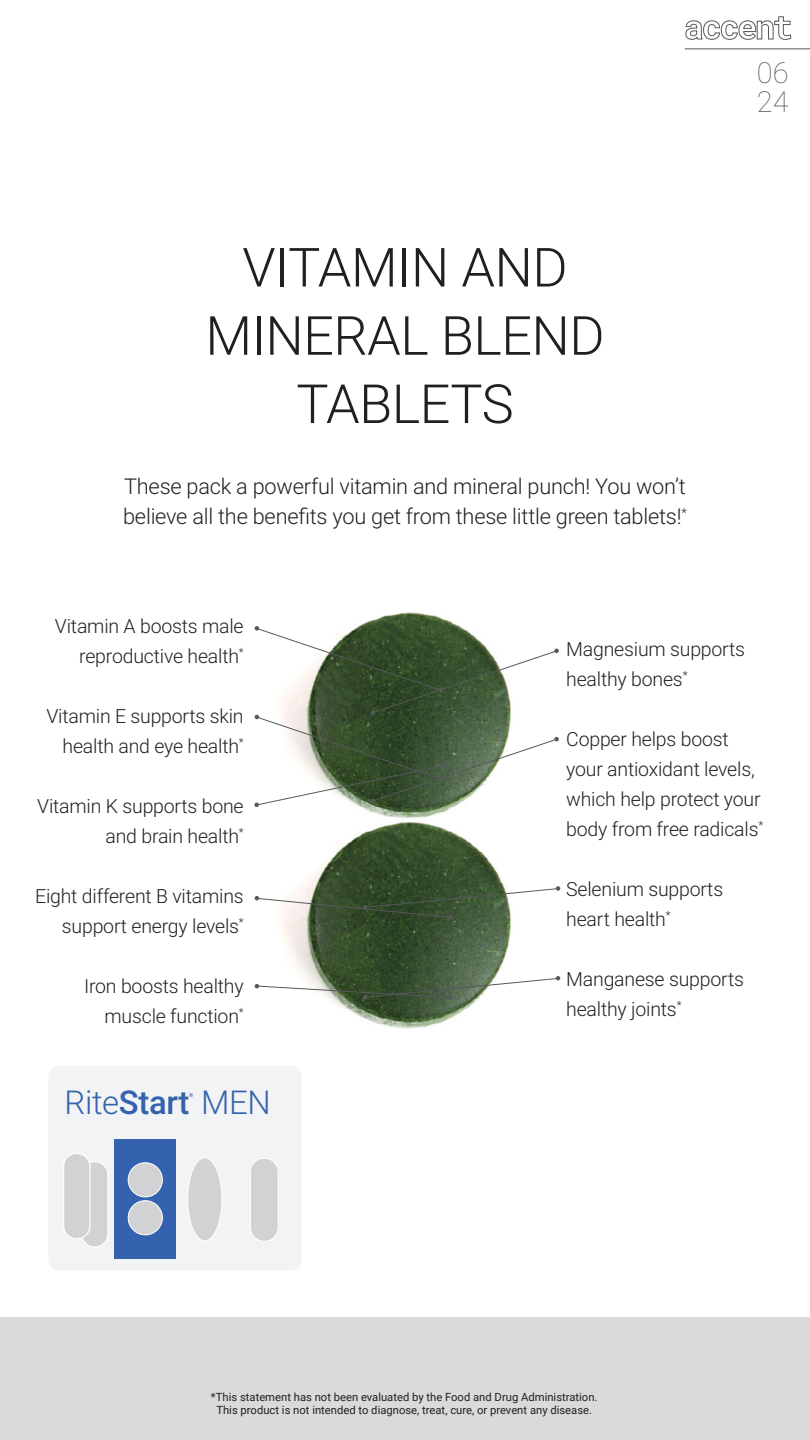
<style>
.page{position:relative;width:810px;height:1440px;background:#fff}
.page>*{position:absolute;margin:0;border:0;box-sizing:border-box;transform-origin:0 0}
.t1{font:300 54px/68.2px "Roboto";letter-spacing:-.01em;color:#231f20;text-align:center}
.t2{font:300 32.85px "Roboto";letter-spacing:-.01em;color:#3562ae}
.t3{font:100 29.03px/29px "Roboto";color:#57585a}
.t4{font:300 21.75px/30px "Roboto";letter-spacing:-.01em;color:#231f20}
.t5{font:300 19.5px/30px "Roboto";letter-spacing:-.01em;color:#231f20;text-align:right}
.t6{font:11.25px/13.5px "Roboto";color:#231f20;text-align:center}
.t7{font:500 5.4px "Roboto";color:#3562ae}
.s1{font-weight:500}
</style>
<div class="page">
<img style="left:282px;top:612px;width:229px;height:417px">
<svg style="left:685px;top:16px;width:106px;height:24px"></svg>
<hr style="left:685px;top:49px;width:125px;height:1px;background:#57585a">
<div style="left:0;top:1317px;width:810px;height:123px;background:#dbdad8"></div>
<svg style="left:254px;top:626px;width:305px;height:181px"></svg>
<svg style="left:254px;top:886px;width:307px;height:34px"></svg>
<svg style="left:254px;top:976px;width:307px;height:24px"></svg>
<div style="left:48px;top:1066px;width:254px;height:205px;background:#f2f3f4;border-radius:11px"></div>
<div style="left:114px;top:1139px;width:62px;height:119px;background:#3562ae"></div>
<div style="left:128px;top:1163px;width:34px;height:34px;background:#d1d2d4;border-radius:50%"></div>
<div style="left:128px;top:1162px;width:35px;height:35px;border:1px solid #fff;border-radius:50%"></div>
<div style="left:128px;top:1201px;width:34px;height:34px;background:#d1d2d4;border-radius:50%"></div>
<div style="left:128px;top:1200px;width:35px;height:35px;border:1px solid #fff;border-radius:50%"></div>
<div style="left:188px;top:1158px;width:34px;height:83px;background:#d1d2d4;border-radius:50%"></div>
<div style="left:187px;top:1157px;width:35px;height:84px;border:1px solid #fff;border-radius:50%"></div>
<div style="left:82px;top:1162px;width:26px;height:85px;background:#d1d2d4;border-radius:13px"></div>
<div style="left:81px;top:1161px;width:28px;height:87px;border:1px solid #fff;border-radius:13px"></div>
<div style="left:64px;top:1153px;width:26px;height:86px;background:#d1d2d4;border-radius:13px"></div>
<div style="left:63px;top:1153px;width:28px;height:86px;border:1px solid #fff;border-radius:13px"></div>
<div style="left:250px;top:1158px;width:28px;height:83px;background:#d1d2d4;border-radius:14px"></div>
<div style="left:250px;top:1158px;width:29px;height:84px;border:1px solid #fff;border-radius:14px"></div>
<p class="t3" style="left:757px;top:57px;width:33px">06<br>24</p>
<p class="t1" style="left:205px;top:231px;width:401px">VITAMIN AND<br>MINERAL BLEND<br>TABLETS</p>
<p class="t4" style="left:123px;top:471px;width:565px">These pack a powerful vitamin and mineral punch! You won’t believe all the benefits you get from these little green tablets!<sup>*</sup></p>
<p class="t5" style="left:55px;top:610px;width:190px">Vitamin A boosts male reproductive health<sup>*</sup></p>
<p class="t5" style="left:566px;top:633px;width:180px;text-align:left">Magnesium supports healthy bones<sup>*</sup></p>
<p class="t5" style="left:46px;top:700px;width:199px">Vitamin E supports skin health and eye health<sup>*</sup></p>
<p class="t5" style="left:37px;top:790px;width:208px">Vitamin K supports bone and brain health<sup>*</sup></p>
<p class="t5" style="left:35px;top:880px;width:210px">Eight different B vitamins support energy levels<sup>*</sup></p>
<p class="t5" style="left:84px;top:970px;width:161px">Iron boosts healthy muscle function<sup>*</sup></p>
<p class="t2" style="left:65px;top:1080px;width:208px">Rite<span class="s1">Start</span> MEN</p>
<p class="t7" style="left:189px;top:1091px;width:6px">®</p>
<p class="t5" style="left:566px;top:723px;width:198px;text-align:left">Copper helps boost your antioxidant levels, which help protect your body from free radicals<sup>*</sup></p>
<p class="t5" style="left:566px;top:873px;width:159px;text-align:left">Selenium supports heart health<sup>*</sup></p>
<p class="t5" style="left:566px;top:963px;width:179px;text-align:left">Manganese supports healthy joints<sup>*</sup></p>
<p class="t6" style="left:211px;top:1389px;width:388px">*This statement has not been evaluated by the Food and Drug Administration.<br>This product is not intended to diagnose, treat, cure, or prevent any disease.</p>
</div>
